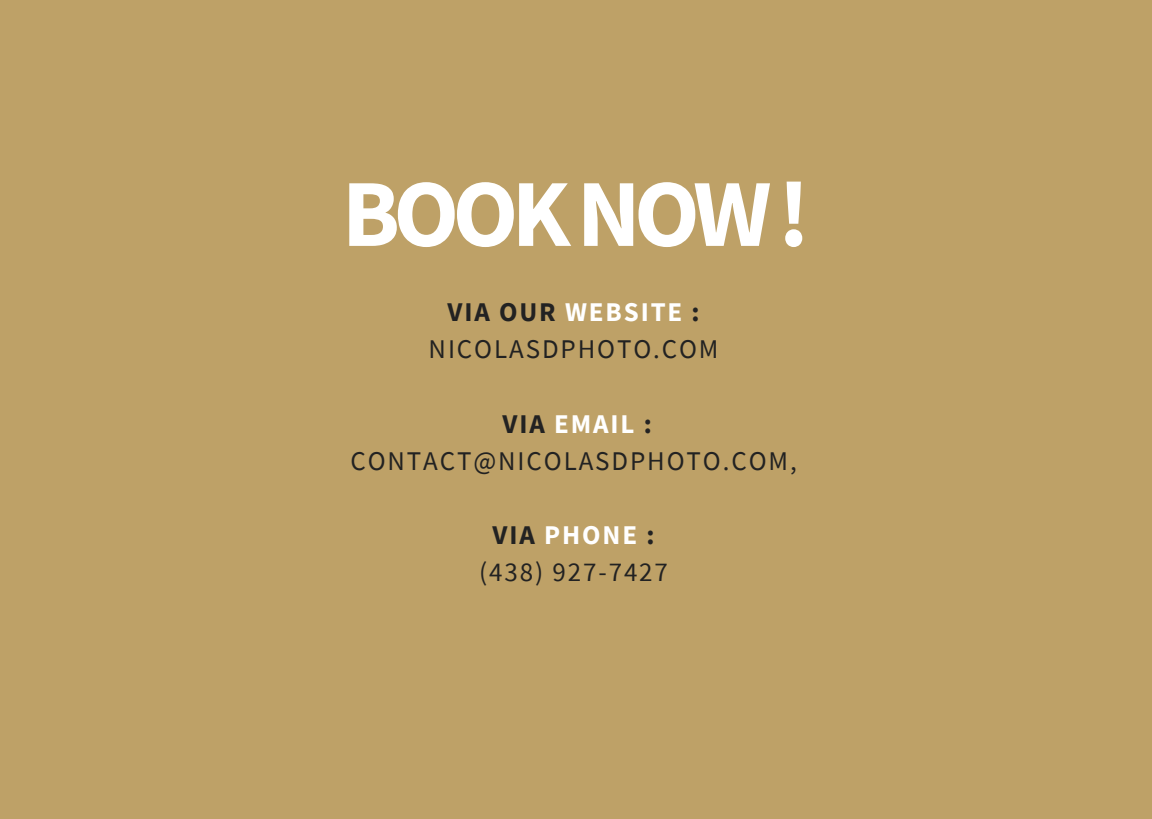
<style>
.page{position:relative;width:1152px;height:819px;background:#bea167}
.page>*{position:absolute;margin:0;border:0;box-sizing:border-box;transform-origin:0 0}
.t1{font:700 96px "Source Sans Pro";letter-spacing:-.07em;color:#fff}
.t2{font:27px "Source Sans Pro";letter-spacing:.07em;color:#222}
.t3{font:700 27px "Source Sans Pro";letter-spacing:.07em;color:#fff}
.t4{font:700 27px "Source Sans Pro";letter-spacing:.07em;color:#222}
.s1{color:#fff}
.s2{color:#222}
</style>
<div class="page">
<h1 class="t1" style="left:342px;top:151px;width:470px">BOOKNOW!</h1>
<p class="t4" style="left:448px;top:295px;width:254px">VIA OUR <span class="s1">WEBSITE</span> :</p>
<p class="t2" style="left:429px;top:332px;width:291px">NICOLASDPHOTO.COM</p>
<p class="t3" style="left:503px;top:406px;width:151px"><span class="s2">VIA</span> EMAIL <span class="s2">:</span></p>
<p class="t2" style="left:350px;top:443px;width:448px">CONTACT@NICOLASDPHOTO.COM,</p>
<p class="t3" style="left:493px;top:517px;width:163px"><span class="s2">VIA</span> PHONE <span class="s2">:</span></p>
<p class="t2" style="left:479px;top:555px;width:190px">(438) 927-7427</p>
</div>
